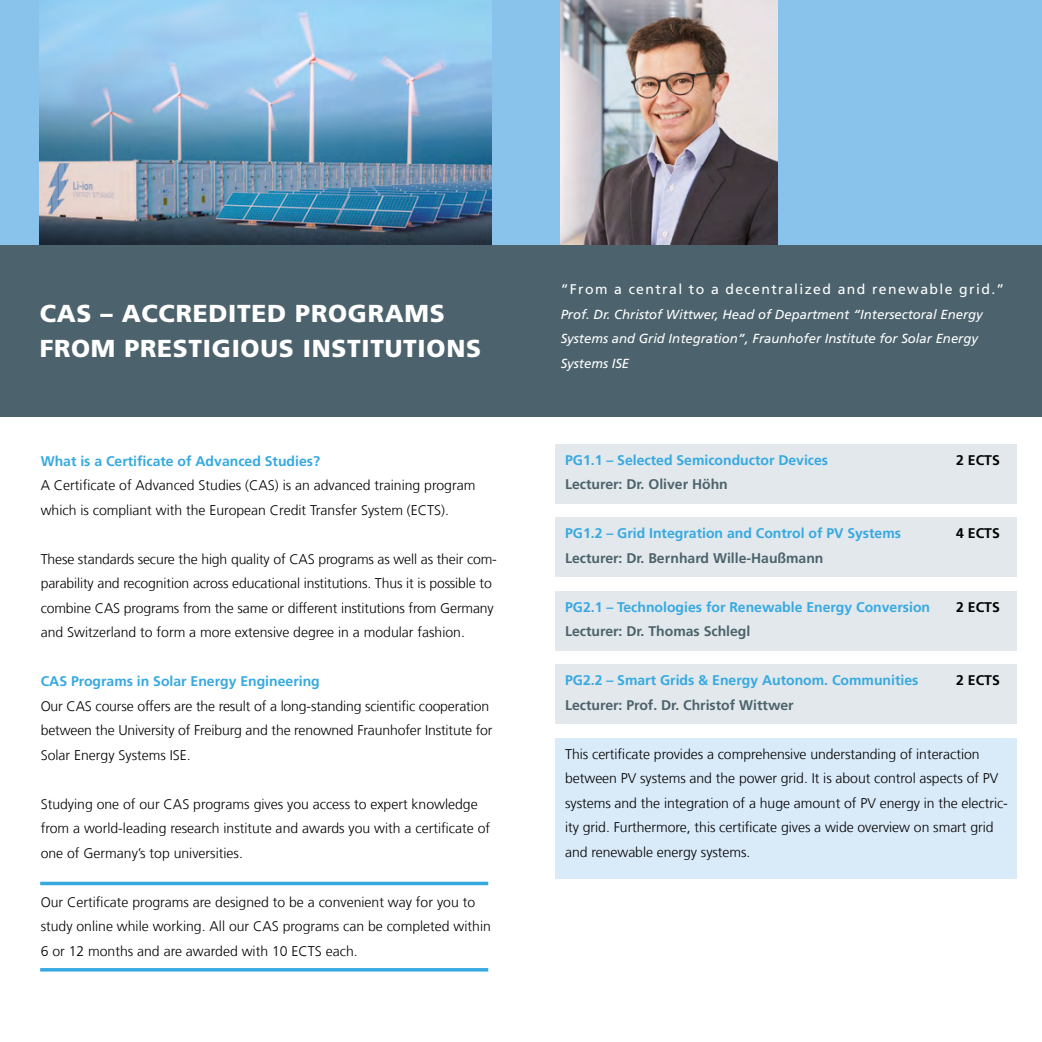
<style>
.page{position:relative;width:1042px;height:1042px;background:#fff}
.page>*{position:absolute;margin:0;border:0;box-sizing:border-box;transform-origin:0 0}
.t1{font:900 24.5px/35px "Frutiger LT Com";letter-spacing:.03em;color:#fff}
.t2{font:300 14px/24.5px "Frutiger LT Com";letter-spacing:-.005em;color:#000}
.t3{font:700 14px "Frutiger LT Com";color:#36a9e1}
.t4{font:700 14px "Frutiger LT Com";color:#4c626c}
.t5{font:14px "Frutiger LT Com";letter-spacing:.1em;color:#fff}
.t6{font:700 14px "Frutiger LT Com";color:#000}
.t7{font:italic 13.12px/24.5px "Frutiger LT Com";color:#fff}
</style>
<div class="page">
<div style="left:0;top:0;width:1042px;height:245px;background:#89c3eb"></div>
<img style="left:561px;top:0;width:216px;height:245px">
<img style="left:40px;top:0;width:451px;height:245px">
<div style="left:0;top:245px;width:1042px;height:172px;background:#4c626c"></div>
<hr style="left:40px;top:968px;width:448px;height:3px;background:#36a9e1">
<hr style="left:40px;top:882px;width:448px;height:3px;background:#36a9e1">
<div style="left:555px;top:444px;width:461px;height:60px;background:#e2e8eb"></div>
<div style="left:555px;top:517px;width:461px;height:60px;background:#e2e8eb"></div>
<div style="left:555px;top:591px;width:461px;height:60px;background:#e2e8eb"></div>
<div style="left:555px;top:664px;width:461px;height:60px;background:#e2e8eb"></div>
<div style="left:555px;top:738px;width:461px;height:141px;background:#d9eaf9"></div>
<h1 class="t1" style="left:40px;top:296px;width:443px">CAS – ACCREDITED PROGRAMS<br>FROM PRESTIGIOUS INSTITUTIONS</h1>
<p class="t3" style="left:41px;top:453px;width:281px">What is a Certificate of Advanced Studies?</p>
<p class="t2" style="left:41px;top:473px;width:436px">A Certificate of Advanced Studies (CAS) is an advanced training program which is compliant with the European Credit Transfer System (ECTS).</p>
<p class="t2" style="left:41px;top:547px;width:458px">These standards secure the high quality of CAS programs as well as their com&shy;parability and recognition across educational institutions. Thus it is possible to combine CAS programs from the same or different institutions from Germany and Switzerland to form a more extensive degree in a modular fashion.</p>
<p class="t3" style="left:41px;top:673px;width:281px">CAS Programs in Solar Energy Engineering</p>
<p class="t2" style="left:41px;top:694px;width:453px">Our CAS course offers are the result of a long-standing scientific cooperation between the University of Freiburg and the renowned Fraunhofer Institute for<br>Solar Energy Systems ISE.</p>
<p class="t2" style="left:41px;top:792px;width:451px">Studying one of our CAS programs gives you access to expert knowledge from a world-leading research institute and awards you with a certificate of one of Germany’s top universities.</p>
<p class="t2" style="left:41px;top:890px;width:452px">Our Certificate programs are designed to be a convenient way for you to study online while working. All our CAS programs can be completed within<br>6 or 12 months and are awarded with 10 ECTS each.</p>
<p class="t5" style="left:561px;top:281px;width:445px">“From a central to a decentralized and renewable grid.”</p>
<p class="t7" style="left:561px;top:302px;width:424px">Prof. Dr. Christof Wittwer, Head of Department “Intersectoral Energy<br>Systems and Grid Integration”, Fraunhofer Institute for Solar Energy<br>Systems ISE</p>
<p class="t3" style="left:565px;top:451px;width:264px">PG1.1 – Selected Semiconductor Devices</p>
<p class="t6" style="left:956px;top:451px;width:45px">2 ECTS</p>
<p class="t4" style="left:565px;top:476px;width:164px">Lecturer: Dr. Oliver Höhn</p>
<p class="t3" style="left:565px;top:525px;width:337px">PG1.2 – Grid Integration and Control of PV Systems</p>
<p class="t6" style="left:956px;top:525px;width:45px">4 ECTS</p>
<p class="t4" style="left:565px;top:549px;width:260px">Lecturer: Dr. Bernhard Wille-Haußmann</p>
<p class="t3" style="left:565px;top:598px;width:366px">PG2.1 – Technologies for Renewable Energy Conversion</p>
<p class="t6" style="left:956px;top:598px;width:45px">2 ECTS</p>
<p class="t4" style="left:565px;top:623px;width:187px">Lecturer: Dr. Thomas Schlegl</p>
<p class="t3" style="left:565px;top:672px;width:355px">PG2.2 – Smart Grids &amp; Energy Autonom. Communities</p>
<p class="t6" style="left:956px;top:672px;width:45px">2 ECTS</p>
<p class="t4" style="left:565px;top:696px;width:230px">Lecturer: Prof. Dr. Christof Wittwer</p>
<p class="t2" style="left:565px;top:741px;width:444px">This certificate provides a comprehensive understanding of interaction between PV systems and the power grid. It is about control aspects of PV systems and the integration of a huge amount of PV energy in the electric&shy;ity grid. Furthermore, this certificate gives a wide overview on smart grid and renewable energy systems.</p>
</div>
